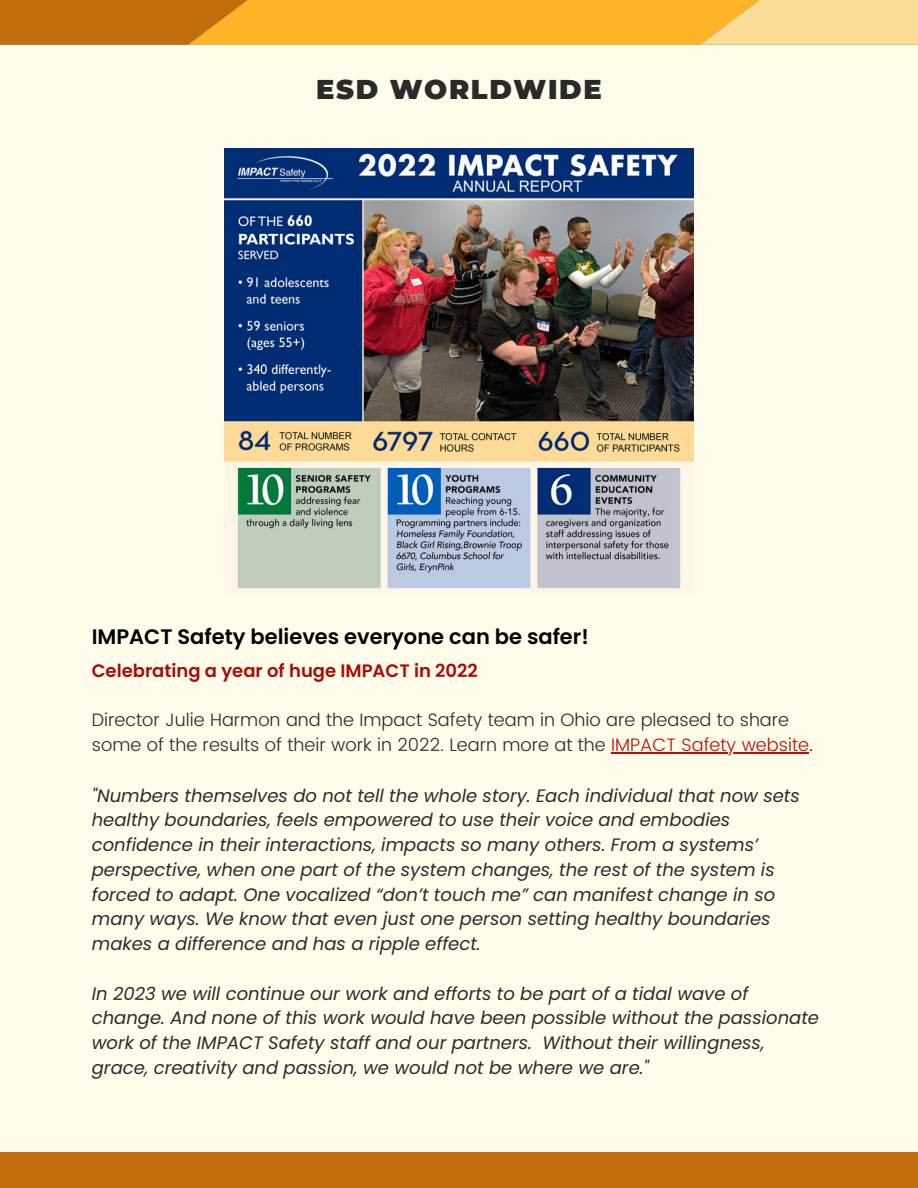
<style>
.page{position:relative;width:918px;height:1188px;background:#fffcec}
.page>*{position:absolute;margin:0;border:0;box-sizing:border-box;transform-origin:0 0}
.t1{font:900 27.3px "Montserrat";letter-spacing:.06em;color:#2a2a2a}
.t2{font:600 21px "Poppins";color:#000}
.t3{font:italic 18px/24.8px "Poppins";color:#2c2b2b}
.t4{font:300 18px/24.8px "Poppins";color:#2c2b2b}
.t5{font:600 18px "Poppins";color:#a90c04}
.s1{color:#bf0e04}
.s2{color:#000}
</style>
<div class="page">
<div style="left:0;top:1153px;width:918px;height:35px;background:#c06f0c"></div>
<svg style="left:0;top:0;width:918px;height:45px;background:#eeab38"></svg>
<img style="left:224px;top:148px;width:470px;height:441px">
<hr style="left:611px;top:752px;width:198px;height:1px;background:#bf0e04">
<h1 class="t1" style="left:316px;top:72px;width:287px">ESD WORLDWIDE</h1>
<p class="t2" style="left:92px;top:622px;width:499px">IMPACT Safety believes everyone can be safer!</p>
<p class="t5" style="left:92px;top:658px;width:388px">Celebrating a year of huge IMPACT in 2022</p>
<p class="t4" style="left:92px;top:708px;width:723px">Director Julie Harmon and the Impact Safety team in Ohio are pleased to share some of the results of their work in 2022. Learn more at the <span class="s1">IMPACT Safety website</span><span class="s2">.</span></p>
<p class="t3" style="left:92px;top:783px;width:710px">"Numbers themselves do not tell the whole story. Each individual that now sets healthy boundaries, feels empowered to use their voice and embodies confidence in their interactions, impacts so many others. From a systems’ perspective, when one part of the system changes, the rest of the system is forced to adapt. One vocalized “don’t touch me” can manifest change in so many ways. We know that even just one person setting healthy boundaries makes a difference and has a ripple effect.</p>
<p class="t3" style="left:92px;top:981px;width:729px">In 2023 we will continue our work and efforts to be part of a tidal wave of change. And none of this work would have been possible without the passionate work of the IMPACT Safety staff and our partners. Without their willingness, grace, creativity and passion, we would not be where we are."</p>
</div>
